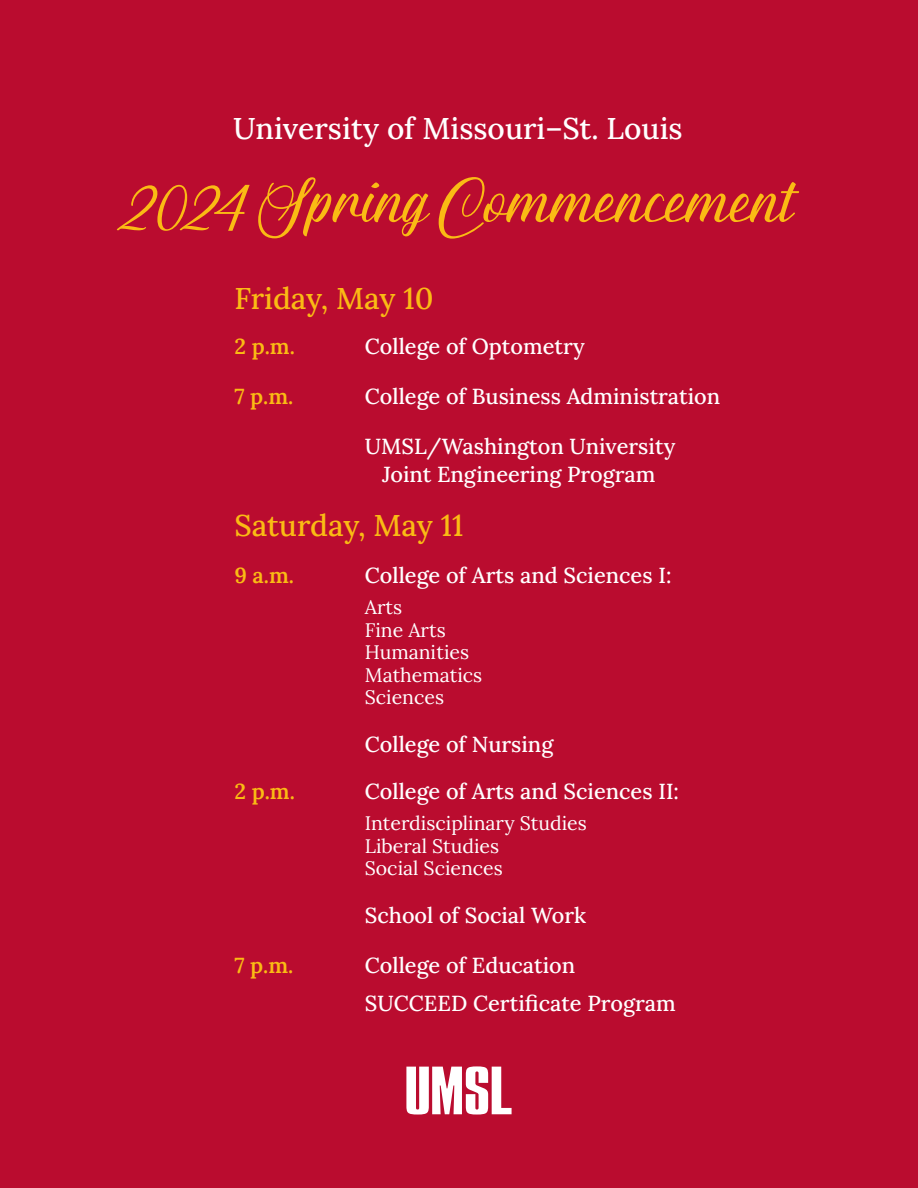
<style>
.page{position:relative;width:918px;height:1188px;background:#ba0c2f}
.page>*{position:absolute;margin:0;border:0;box-sizing:border-box;transform-origin:0 0}
.t1{font:57px "Almyra";letter-spacing:-.05em;color:#fabb14}
.t2{font:500 30px "Lora";color:#fff}
.t3{font:500 30px "Lora";color:#fabb14}
.t4{font:500 21.75px/28.5px "Lora";color:#fff;text-align:center}
.t5{font:600 21.75px "Lora";color:#fabb14}
.t6{font:19.5px/22.5px "Lora";color:#fff}
</style>
<div class="page">
<svg style="left:406px;top:1066px;width:106px;height:49px"></svg>
<h2 class="t2" style="left:233px;top:105px;width:451px">University of Missouri–St. Louis</h2>
<h1 class="t1" style="left:117px;top:167px;width:684px">2024 Spring Commencement</h1>
<h2 class="t3" style="left:234px;top:275px;width:201px">Friday, May 10</h2>
<p class="t5" style="left:234px;top:329px;width:62px">2 p.m.</p>
<p class="t4" style="left:365px;top:330px;width:222px">College of Optometry</p>
<p class="t5" style="left:234px;top:379px;width:61px">7 p.m.</p>
<p class="t4" style="left:365px;top:380px;width:357px">College of Business Administration</p>
<p class="t4" style="left:365px;top:430px;width:312px">UMSL/Washington University<br>Joint Engineering Program</p>
<h2 class="t3" style="left:234px;top:502px;width:231px">Saturday, May 11</h2>
<p class="t5" style="left:234px;top:558px;width:61px">9 a.m.</p>
<p class="t4" style="left:365px;top:559px;width:308px">College of Arts and Sciences I:</p>
<p class="t6" style="left:365px;top:595px;width:119px">Arts<br>Fine Arts<br>Humanities<br>Mathematics<br>Sciences</p>
<p class="t4" style="left:365px;top:728px;width:190px">College of Nursing</p>
<p class="t5" style="left:234px;top:774px;width:62px">2 p.m.</p>
<p class="t4" style="left:365px;top:775px;width:316px">College of Arts and Sciences II:</p>
<p class="t6" style="left:365px;top:811px;width:223px">Interdisciplinary Studies<br>Liberal Studies<br>Social Sciences</p>
<p class="t4" style="left:365px;top:899px;width:223px">School of Social Work</p>
<p class="t5" style="left:234px;top:948px;width:61px">7 p.m.</p>
<p class="t4" style="left:365px;top:944px;width:312px;line-height:38.1px;text-align:left">College of Education<br>SUCCEED Certificate Program</p>
</div>
